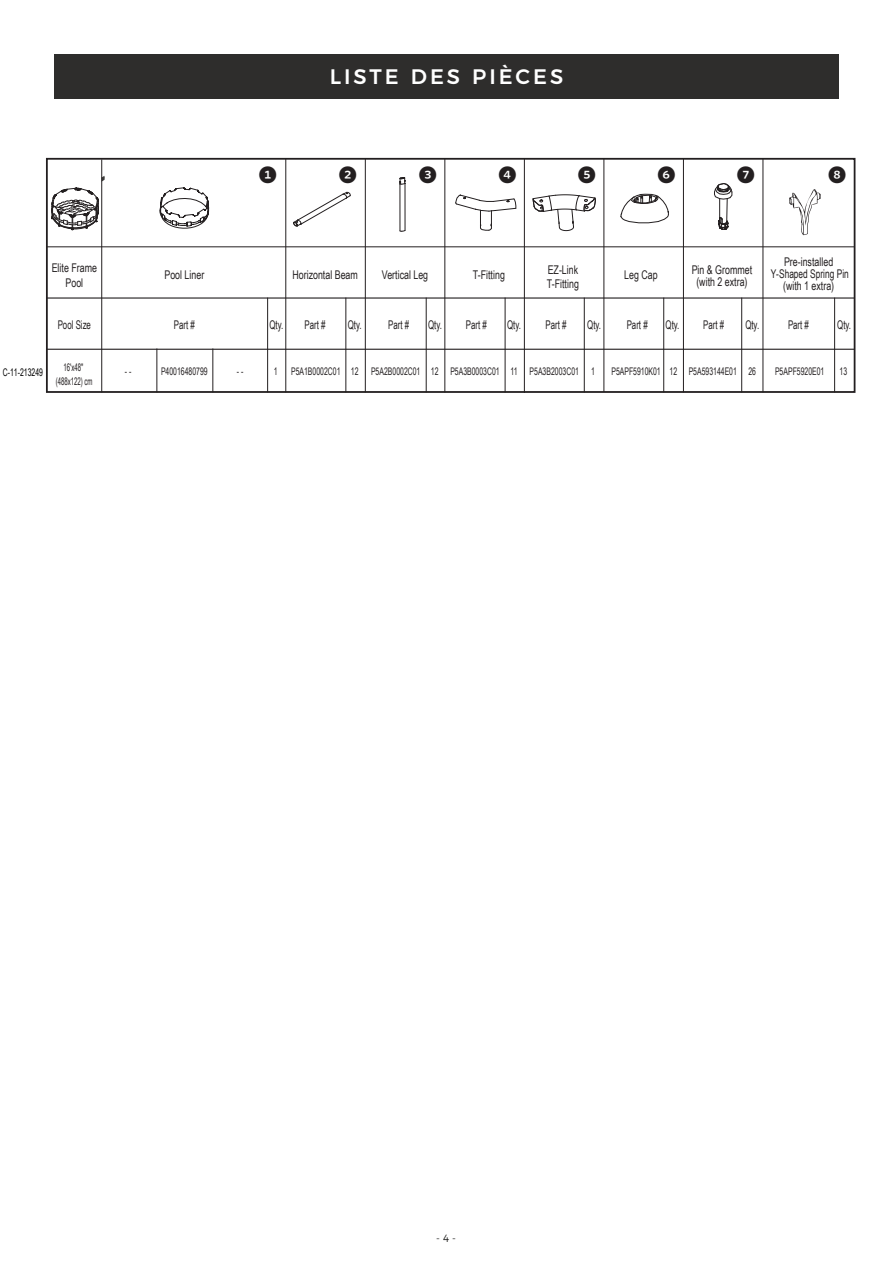
<style>
.page{position:relative;width:893px;height:1263px;background:#fff}
.page>*{position:absolute;margin:0;border:0;box-sizing:border-box;transform-origin:0 0}
.t1{font:500 21px "Montserrat";letter-spacing:.14em;color:#fff}
.t2{font:18px "Whitney Index Black Round Bd";color:#231f20}
.t3{font:12px/12px "Arial Narrow";color:#231f20;text-align:center;scale:.9 1}
.t4{font:12px "Arial Narrow";color:#231f20;scale:.8 1}
.t5{font:10.5px "Arial Narrow";color:#231f20;scale:.8 1}
.t6{font:10.5px/13.5px "Arial Narrow";color:#231f20;text-align:center;scale:.7 1}
.t7{font:10.5px "Arial Narrow";color:#000;scale:.8 1}
.t8{font:300 10.5px "Montserrat";color:#1d1d1b}
</style>
<div class="page">
<div style="left:54px;top:54px;width:785px;height:44px;background:#2e2d2c"></div>
<svg style="left:160px;top:187px;width:49px;height:42px"></svg>
<hr style="left:405px;top:184px;width:1px;height:46px;background:#231f20">
<svg style="left:399px;top:177px;width:7px;height:8px"></svg>
<hr style="left:400px;top:184px;width:1px;height:47px;background:#231f20">
<svg style="left:293px;top:192px;width:58px;height:34px"></svg>
<svg style="left:455px;top:195px;width:61px;height:36px"></svg>
<svg style="left:620px;top:194px;width:49px;height:29px"></svg>
<svg style="left:714px;top:183px;width:18px;height:47px"></svg>
<svg style="left:789px;top:189px;width:32px;height:46px"></svg>
<svg style="left:51px;top:176px;width:54px;height:54px"></svg>
<div style="left:46px;top:158px;width:809px;height:235px;border:2px solid #231f20"></div>
<hr style="left:47px;top:246px;width:807px;height:1px;background:#231f20">
<hr style="left:47px;top:297px;width:808px;height:2px;background:#231f20">
<hr style="left:47px;top:349px;width:808px;height:1px;background:#231f20">
<hr style="left:285px;top:158px;width:1px;height:234px;background:#231f20">
<hr style="left:101px;top:159px;width:1px;height:233px;background:#231f20">
<hr style="left:365px;top:158px;width:1px;height:234px;background:#231f20">
<hr style="left:444px;top:158px;width:1px;height:234px;background:#231f20">
<hr style="left:524px;top:159px;width:1px;height:234px;background:#231f20">
<hr style="left:603px;top:159px;width:1px;height:233px;background:#231f20">
<hr style="left:762px;top:159px;width:1px;height:233px;background:#231f20">
<hr style="left:346px;top:298px;width:1px;height:94px;background:#231f20">
<hr style="left:426px;top:298px;width:1px;height:94px;background:#231f20">
<hr style="left:505px;top:298px;width:1px;height:94px;background:#231f20">
<hr style="left:584px;top:298px;width:1px;height:94px;background:#231f20">
<hr style="left:683px;top:158px;width:1px;height:234px;background:#231f20">
<hr style="left:834px;top:298px;width:1px;height:94px;background:#231f20">
<hr style="left:663px;top:298px;width:1px;height:94px;background:#231f20">
<hr style="left:741px;top:298px;width:1px;height:94px;background:#231f20">
<hr style="left:267px;top:298px;width:1px;height:94px;background:#231f20">
<hr style="left:156px;top:348px;width:1px;height:44px;background:#231f20">
<hr style="left:212px;top:348px;width:1px;height:44px;background:#231f20">
<svg style="left:533px;top:194px;width:63px;height:37px"></svg>
<h1 class="t1" style="left:330px;top:59px;width:235px">LISTE DES PIÈCES</h1>
<h2 class="t2" style="left:259px;top:166px;width:20px">1</h2>
<h2 class="t2" style="left:339px;top:166px;width:20px">2</h2>
<h2 class="t2" style="left:419px;top:166px;width:20px">3</h2>
<h2 class="t2" style="left:499px;top:166px;width:20px">4</h2>
<h2 class="t2" style="left:578px;top:166px;width:20px">5</h2>
<h2 class="t2" style="left:657px;top:166px;width:20px">6</h2>
<h2 class="t2" style="left:737px;top:166px;width:20px">7</h2>
<h2 class="t2" style="left:828px;top:166px;width:20px">8</h2>
<p class="t3" style="left:52px;top:259px;width:52px;line-height:15px">Elite Frame<br>Pool</p>
<p class="t3" style="left:292px;top:268px;width:74px">Horizontal Beam</p>
<p class="t3" style="left:382px;top:268px;width:53px">Vertical Leg</p>
<p class="t3" style="left:473px;top:268px;width:37px">T-Fitting</p>
<p class="t3" style="left:547px;top:263px;width:37px;line-height:13.5px;text-align:left">EZ-Link<br>T-Fitting</p>
<p class="t3" style="left:624px;top:268px;width:39px">Leg Cap</p>
<p class="t3" style="left:692px;top:263px;width:69px">Pin &amp; Grommet (with 2 extra)</p>
<p class="t3" style="left:771px;top:256px;width:88px">Pre-installed<br>Y-Shaped Spring Pin (with 1 extra)</p>
<p class="t4" style="left:58px;top:316px;width:43px">Pool Size</p>
<p class="t4" style="left:174px;top:316px;width:28px">Part #</p>
<p class="t4" style="left:269px;top:316px;width:19px">Qty.</p>
<p class="t4" style="left:304px;top:316px;width:28px">Part #</p>
<p class="t4" style="left:348px;top:316px;width:19px">Qty.</p>
<p class="t4" style="left:388px;top:316px;width:28px">Part #</p>
<p class="t4" style="left:428px;top:316px;width:19px">Qty.</p>
<p class="t4" style="left:466px;top:316px;width:28px">Part #</p>
<p class="t4" style="left:507px;top:316px;width:19px">Qty.</p>
<p class="t4" style="left:545px;top:316px;width:28px">Part #</p>
<p class="t4" style="left:587px;top:316px;width:19px">Qty.</p>
<p class="t4" style="left:627px;top:316px;width:28px">Part #</p>
<p class="t4" style="left:665px;top:316px;width:19px">Qty.</p>
<p class="t4" style="left:703px;top:316px;width:28px">Part #</p>
<p class="t4" style="left:745px;top:316px;width:19px">Qty.</p>
<p class="t4" style="left:788px;top:316px;width:28px">Part #</p>
<p class="t4" style="left:837px;top:316px;width:19px">Qty.</p>
<p class="t3" style="left:164px;top:268px;width:46px">Pool Liner</p>
<p class="t7" style="left:3px;top:364px;width:52px">C-11-213249</p>
<p class="t6" style="left:56px;top:360px;width:54px">16'x48" (488x122) cm</p>
<p class="t5" style="left:125px;top:364px;width:10px">--</p>
<p class="t5" style="left:161px;top:364px;width:60px">P40016480799</p>
<p class="t5" style="left:237px;top:364px;width:10px">- -</p>
<p class="t5" style="left:274px;top:364px;width:6px">1</p>
<p class="t5" style="left:291px;top:364px;width:63px">P5A1B0002C01</p>
<p class="t5" style="left:371px;top:364px;width:63px">P5A2B0002C01</p>
<p class="t5" style="left:450px;top:364px;width:63px">P5A3B0003C01</p>
<p class="t5" style="left:530px;top:364px;width:63px">P5A3B2003C01</p>
<p class="t5" style="left:611px;top:364px;width:63px">P5APF5910K01</p>
<p class="t5" style="left:689px;top:364px;width:62px">P5A593144E01</p>
<p class="t5" style="left:775px;top:364px;width:63px">P5APF5920E01</p>
<p class="t5" style="left:351px;top:364px;width:11px">12</p>
<p class="t5" style="left:431px;top:364px;width:11px">12</p>
<p class="t5" style="left:510px;top:364px;width:10px">11</p>
<p class="t5" style="left:591px;top:364px;width:6px">1</p>
<p class="t5" style="left:669px;top:364px;width:11px">12</p>
<p class="t5" style="left:748px;top:364px;width:11px">26</p>
<p class="t5" style="left:839px;top:364px;width:11px">13</p>
<p class="t8" style="left:436px;top:1231px;width:21px">- 4 -</p>
</div>
